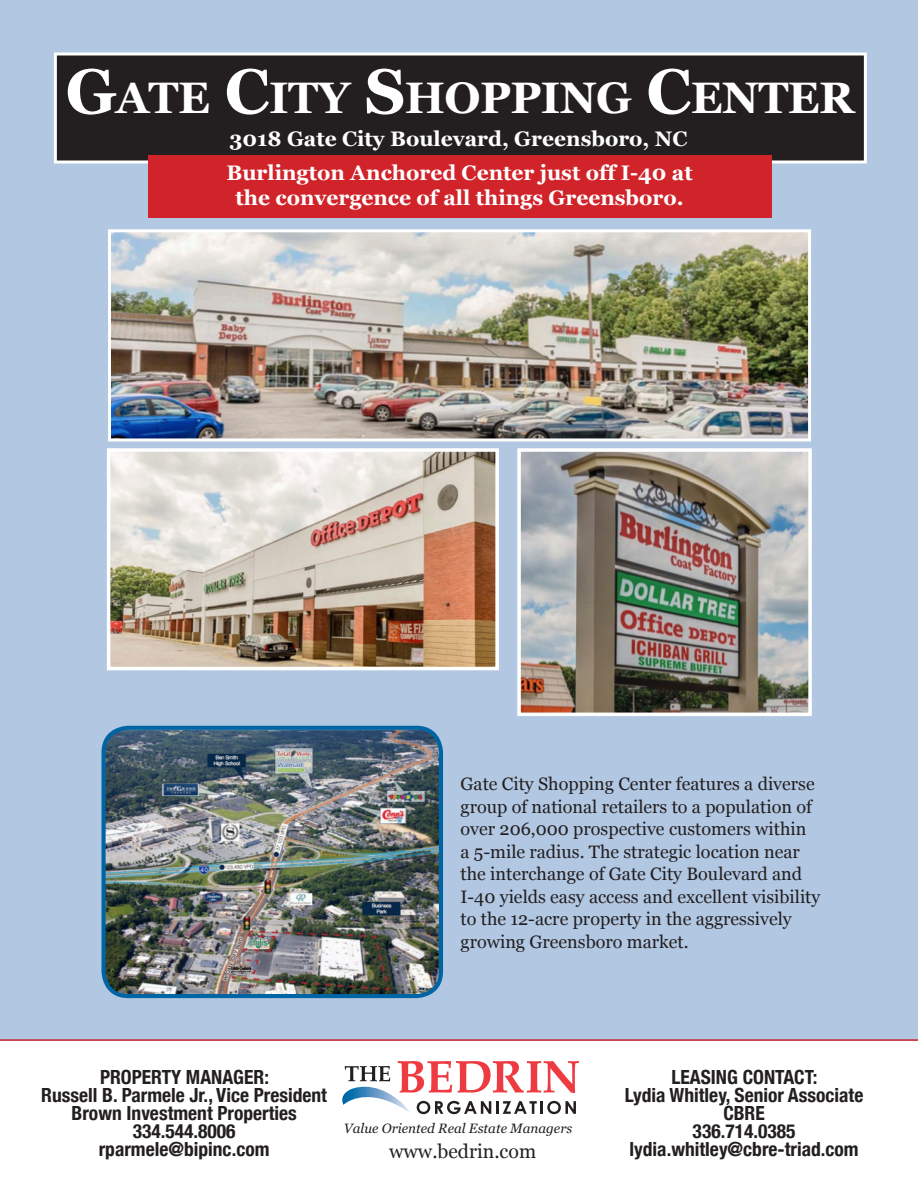
<style>
.page{position:relative;width:918px;height:1188px;background:#fff}
.page>*{position:absolute;margin:0;border:0;box-sizing:border-box;transform-origin:0 0}
.t1{font:700 44.1px "Georgia";letter-spacing:-.015em;color:#fff}
.t2{font:700 21px/25.2px "Georgia";color:#fff;text-align:center}
.t3{font:700 condensed 19.5px/18px "Helvetica Neue";color:#231f20;text-align:center}
.t4{font:19.5px "Georgia";color:#231f20}
.t5{font:18px/22.5px "Georgia";color:#231f20}
.t6{font:italic 13.5px "Georgia";color:#231f20}
.s1{font-size:63px}
</style>
<div class="page">
<div style="left:0;top:0;width:918px;height:1040px;background:#b2c7e2"></div>
<img style="left:104px;top:731px;width:337px;height:265px">
<div style="left:102px;top:726px;width:341px;height:272px;border:4px solid #0065a4;border-radius:25px"></div>
<div style="left:55px;top:54px;width:810px;height:108px;background:#231f20"></div>
<div style="left:54px;top:52px;width:813px;height:112px;border:3px solid #fff"></div>
<div style="left:149px;top:156px;width:623px;height:62px;background:#d1232a"></div>
<svg style="left:342px;top:1061px;width:237px;height:53px"></svg>
<hr style="left:0;top:1039px;width:918px;height:2px;background:#d1232a">
<img style="left:112px;top:233px;width:695px;height:204px">
<div style="left:108px;top:229px;width:703px;height:212px;border:3px solid #fff"></div>
<img style="left:522px;top:453px;width:285px;height:258px">
<div style="left:517px;top:448px;width:295px;height:268px;border:4px solid #fff"></div>
<img style="left:112px;top:453px;width:382px;height:212px">
<div style="left:107px;top:448px;width:392px;height:222px;border:4px solid #fff"></div>
<p class="t1" style="left:66px;top:65px;width:790px"><span class="s1">G</span>ATE <span class="s1">C</span>ITY <span class="s1">S</span>HOPPING <span class="s1">C</span>ENTER</p>
<p class="t2" style="left:229px;top:125px;width:460px">3018 Gate City Boulevard, Greensboro, NC</p>
<p class="t2" style="left:226px;top:159px;width:468px">Burlington Anchored Center just off I-40 at the convergence of all things Greensboro.</p>
<p class="t5" style="left:461px;top:772px;width:361px">Gate City Shopping Center features a diverse group of national retailers to a population of over 206,000 prospective customers within<br>a 5-mile radius. The strategic location near the interchange of Gate City Boulevard and I-40 yields easy access and excellent visibility to the 12-acre property in the aggressively growing Greensboro market.</p>
<p class="t3" style="left:41px;top:1068px;width:287px">PROPERTY MANAGER:<br>Russell B. Parmele Jr., Vice President</p>
<p class="t3" style="left:72px;top:1104px;width:227px">Brown Investment Properties</p>
<p class="t3" style="left:133px;top:1122px;width:104px">334.544.8006</p>
<p class="t3" style="left:99px;top:1140px;width:172px">rparmele@bipinc.com</p>
<p class="t6" style="left:344px;top:1120px;width:230px">Value Oriented Real Estate Managers</p>
<p class="t4" style="left:389px;top:1137px;width:148px">www.bedrin.com</p>
<p class="t3" style="left:672px;top:1068px;width:147px">LEASING CONTACT:</p>
<p class="t3" style="left:625px;top:1086px;width:240px">Lydia Whitley, Senior Associate</p>
<p class="t3" style="left:723px;top:1104px;width:43px">CBRE</p>
<p class="t3" style="left:693px;top:1122px;width:104px">336.714.0385</p>
<p class="t3" style="left:630px;top:1140px;width:231px">lydia.whitley@cbre-triad.com</p>
</div>
